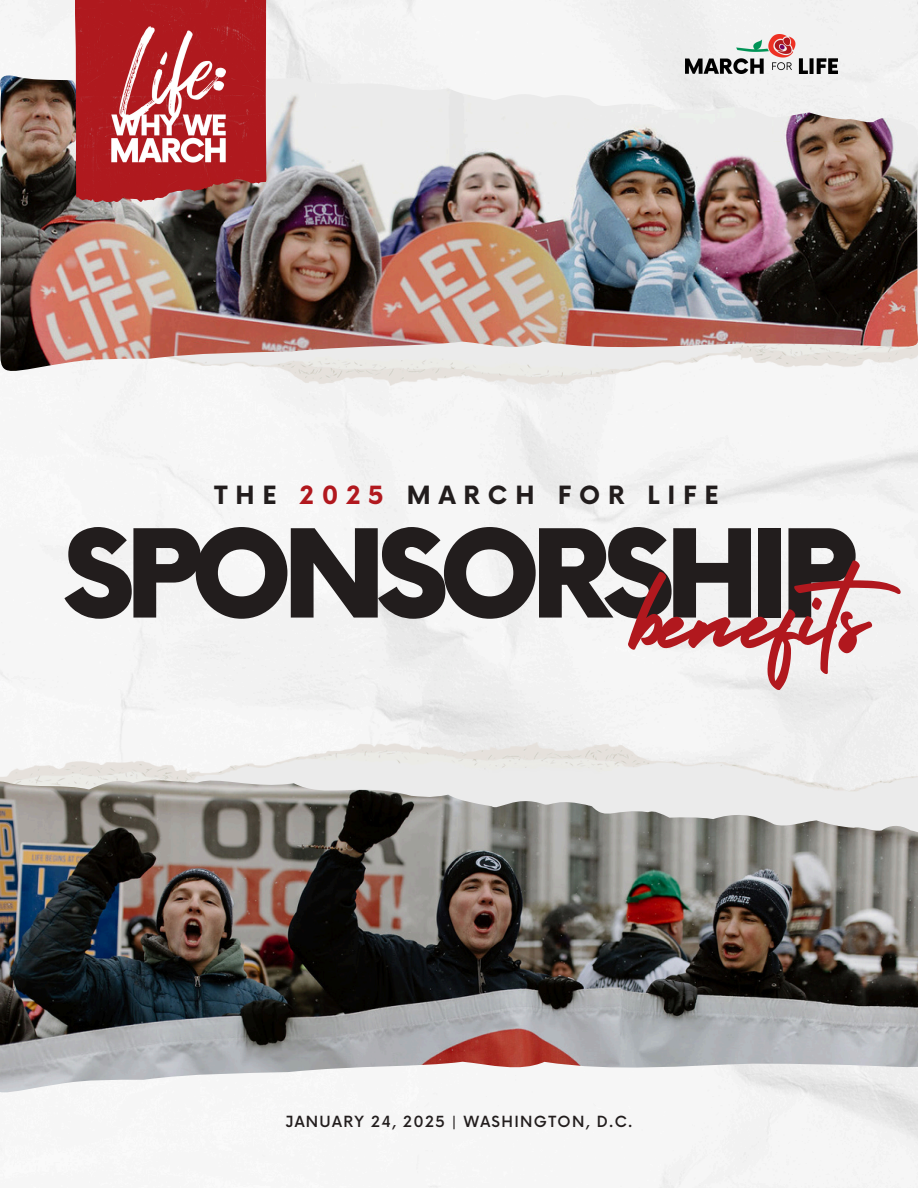
<style>
.page{position:relative;width:918px;height:1188px;background:#fff}
.page>*{position:absolute;margin:0;border:0;box-sizing:border-box;transform-origin:0 0}
.t1{font:138.45px "Holiday";letter-spacing:-.035em;color:#b1181e}
.t2{font:900 119.1px "Now";letter-spacing:-.08em;color:#221d1d}
.t3{font:700 24.45px "Now";letter-spacing:.32em;color:#221d1d}
.t4{font:500 15px "Now";letter-spacing:.09em;color:#221d1d}
.s1{color:#b1181e}
</style>
<div class="page">
<img style="left:0;top:0;width:918px;height:1188px">
<img style="left:0;top:742px;width:918px;height:38px">
<img style="left:0;top:371px;width:918px;height:14px">
<img style="left:686px;top:35px;width:151px;height:39px">
<img style="left:0;top:74px;width:918px;height:297px">
<img style="left:0;top:780px;width:918px;height:313px">
<img style="left:76px;top:0;width:190px;height:202px">
<img style="left:92px;top:23px;width:154px;height:148px">
<p class="t3" style="left:214px;top:482px;width:506px">THE <span class="s1">2025</span> MARCH FOR LIFE</p>
<h2 class="t2" style="left:63px;top:510px;width:794px">SPONSORSHIP</h2>
<h1 class="t1" style="left:635px;top:509px;width:301px">benefits</h1>
<p class="t4" style="left:285px;top:1114px;width:349px">JANUARY 24, 2025 | WASHINGTON, D.C.</p>
</div>
